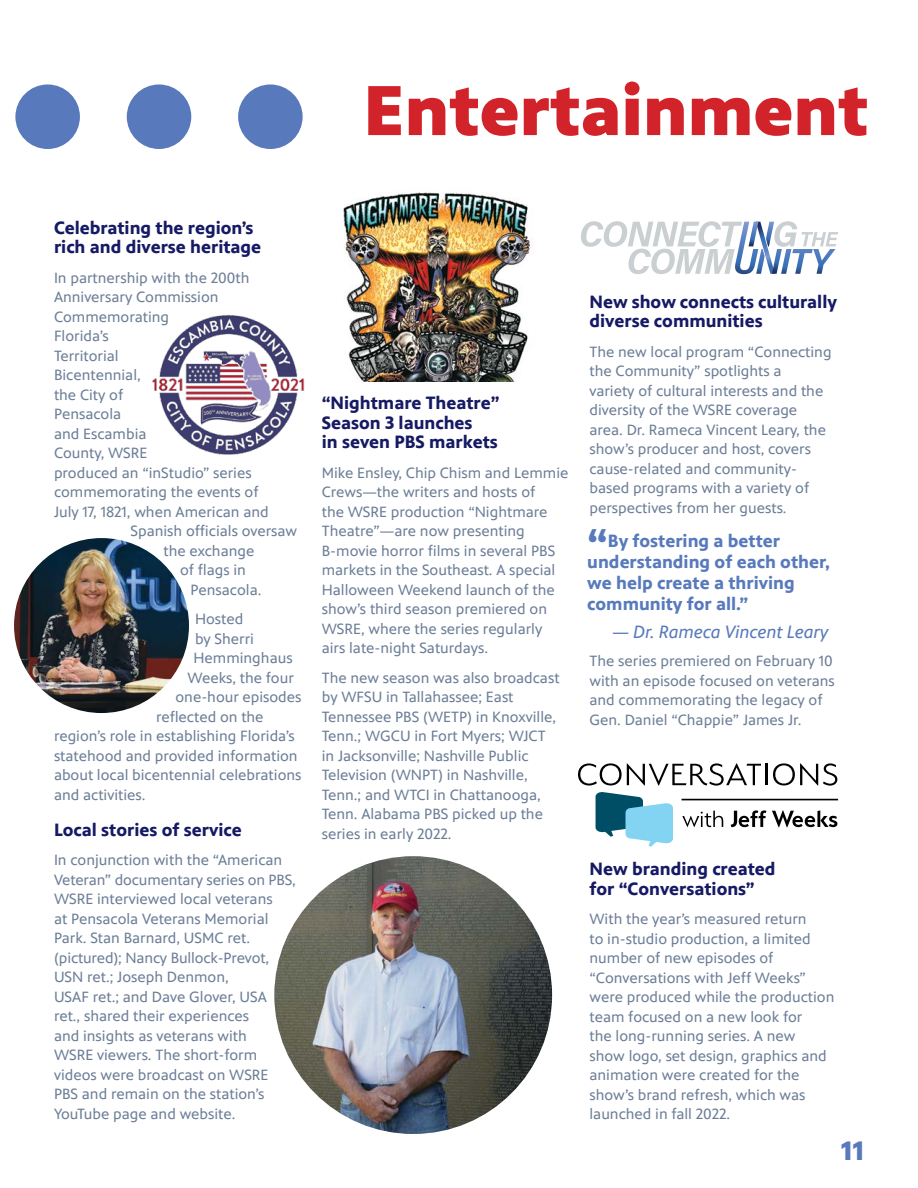
<style>
.page{position:relative;width:918px;height:1188px;background:#fff}
.page>*{position:absolute;margin:0;border:0;box-sizing:border-box;transform-origin:0 0}
.t1{font:900 72px "PBS Sans";color:#d2232a}
.t2{font:700 42px "PBS Sans";color:#587abc}
.t3{font:900 27px "PBS Sans";color:#587abc}
.t4{font:700 18px/19.5px "PBS Sans";color:#161a64}
.t5{font:700 18px/21px "PBS Sans";color:#587abc}
.t6{font:italic 18px "PBS Sans";color:#587abc}
.t7{font:15px/19.5px "PBS Sans";color:#6c7e97}
</style>
<div class="page">
<div style="left:15px;top:84px;width:65px;height:65px;background:#587abc;border-radius:50%"></div>
<div style="left:127px;top:84px;width:64px;height:65px;background:#587abc;border-radius:50%"></div>
<div style="left:238px;top:84px;width:65px;height:65px;background:#587abc;border-radius:50%"></div>
<img style="left:152px;top:314px;width:153px;height:140px">
<img style="left:343px;top:192px;width:188px;height:189px">
<svg style="left:581px;top:221px;width:257px;height:53px"></svg>
<img style="left:274px;top:856px;width:278px;height:278px;border-radius:139px">
<img style="left:14px;top:538px;width:175px;height:175px;border-radius:87px">
<svg style="left:578px;top:763px;width:183px;height:23px"></svg>
<hr style="left:766px;top:764px;width:2px;height:21px;background:#000">
<svg style="left:773px;top:763px;width:64px;height:23px"></svg>
<svg style="left:682px;top:811px;width:41px;height:16px"></svg>
<svg style="left:731px;top:810px;width:35px;height:17px"></svg>
<svg style="left:772px;top:810px;width:65px;height:17px"></svg>
<hr style="left:682px;top:799px;width:156px;height:1px;background:#000">
<svg style="left:596px;top:792px;width:77px;height:55px"></svg>
<h1 class="t1" style="left:363px;top:69px;width:507px">Entertainment</h1>
<p class="t4" style="left:54px;top:218px;width:209px">Celebrating the region’s rich and diverse heritage</p>
<p class="t7" style="left:54px;top:268px;width:197px">In partnership with the 200th</p>
<p class="t7" style="left:54px;top:287px;width:166px">Anniversary Commission</p>
<p class="t7" style="left:54px;top:307px;width:117px">Commemorating</p>
<p class="t7" style="left:54px;top:326px;width:56px">Florida’s</p>
<p class="t7" style="left:54px;top:346px;width:66px">Territorial</p>
<p class="t7" style="left:54px;top:365px;width:88px">Bicentennial,</p>
<p class="t7" style="left:54px;top:385px;width:71px">the City of</p>
<p class="t7" style="left:54px;top:404px;width:69px">Pensacola</p>
<p class="t7" style="left:54px;top:424px;width:94px">and Escambia</p>
<p class="t7" style="left:54px;top:443px;width:95px">County, WSRE</p>
<p class="t7" style="left:54px;top:463px;width:199px">produced an “inStudio” series</p>
<p class="t7" style="left:54px;top:482px;width:206px">commemorating the events of</p>
<p class="t7" style="left:54px;top:502px;width:216px">July 17, 1821, when American and</p>
<p class="t7" style="left:130px;top:521px;width:168px">Spanish officials oversaw</p>
<p class="t7" style="left:164px;top:541px;width:92px">the exchange</p>
<p class="t7" style="left:180px;top:560px;width:67px">of flags in</p>
<p class="t7" style="left:190px;top:580px;width:72px">Pensacola.</p>
<p class="t7" style="left:195px;top:609px;width:50px">Hosted</p>
<p class="t7" style="left:195px;top:629px;width:61px">by Sherri</p>
<p class="t7" style="left:194px;top:648px;width:101px">Hemminghaus</p>
<p class="t7" style="left:188px;top:668px;width:108px">Weeks, the four</p>
<p class="t7" style="left:176px;top:687px;width:127px">one-hour episodes</p>
<p class="t7" style="left:156px;top:707px;width:109px">reflected on the</p>
<p class="t7" style="left:54px;top:726px;width:242px">region’s role in establishing Florida’s</p>
<p class="t7" style="left:54px;top:746px;width:245px">statehood and provided information</p>
<p class="t7" style="left:54px;top:765px;width:249px">about local bicentennial celebrations</p>
<p class="t7" style="left:54px;top:785px;width:93px">and activities.</p>
<p class="t4" style="left:54px;top:820px;width:189px">Local stories of service</p>
<p class="t7" style="left:54px;top:851px;width:243px">In conjunction with the “American<br>Veteran” documentary series on PBS,<br>WSRE interviewed local veterans<br>at Pensacola Veterans Memorial<br>Park. Stan Barnard, USMC ret. (pictured); Nancy Bullock-Prevot,<br>USN ret.; Joseph Denmon,<br>USAF ret.; and Dave Glover, USA ret., shared their experiences<br>and insights as veterans with<br>WSRE viewers. The short-form videos were broadcast on WSRE<br>PBS and remain on the station’s<br>YouTube page and website.</p>
<p class="t4" style="left:322px;top:394px;width:179px">“Nightmare Theatre”<br>Season 3 launches<br>in seven PBS markets</p>
<p class="t7" style="left:322px;top:463px;width:248px">Mike Ensley, Chip Chism and Lemmie<br>Crews—the writers and hosts of<br>the WSRE production “Nightmare<br>Theatre”—are now presenting<br>B-movie horror films in several PBS markets in the Southeast. A special<br>Halloween Weekend launch of the show’s third season premiered on<br>WSRE, where the series regularly airs late-night Saturdays.</p>
<p class="t7" style="left:322px;top:668px;width:239px">The new season was also broadcast by WFSU in Tallahassee; East<br>Tennessee PBS (WETP) in Knoxville,<br>Tenn.; WGCU in Fort Myers; WJCT in Jacksonville; Nashville Public<br>Television (WNPT) in Nashville,<br>Tenn.; and WTCI in Chattanooga,<br>Tenn. Alabama PBS picked up the series in early 2022.</p>
<p class="t4" style="left:590px;top:292px;width:249px">New show connects culturally diverse communities</p>
<p class="t7" style="left:590px;top:342px;width:244px">The new local program “Connecting the Community” spotlights a<br>variety of cultural interests and the diversity of the WSRE coverage area. Dr. Rameca Vincent Leary, the show’s producer and host, covers cause-related and community&shy;based programs with a variety of perspectives from her guests.</p>
<h2 class="t2" style="left:587px;top:520px;width:22px">“</h2>
<p class="t5" style="left:587px;top:531px;width:244px;text-indent:21px">By fostering a better understanding of each other, we help create a thriving community for all.”</p>
<p class="t6" style="left:613px;top:622px;width:217px">— Dr. Rameca Vincent Leary</p>
<p class="t7" style="left:590px;top:651px;width:247px">The series premiered on February 10 with an episode focused on veterans and commemorating the legacy of Gen. Daniel “Chappie” James Jr.</p>
<p class="t4" style="left:590px;top:859px;width:188px">New branding created for “Conversations”</p>
<p class="t7" style="left:589px;top:909px;width:247px">With the year’s measured return<br>to in-studio production, a limited number of new episodes of “Conversations with Jeff Weeks” were produced while the production team focused on a new look for<br>the long-running series. A new show logo, set design, graphics and animation were created for the show’s brand refresh, which was launched in fall 2022.</p>
<h3 class="t3" style="left:841px;top:1135px;width:25px">11</h3>
</div>
